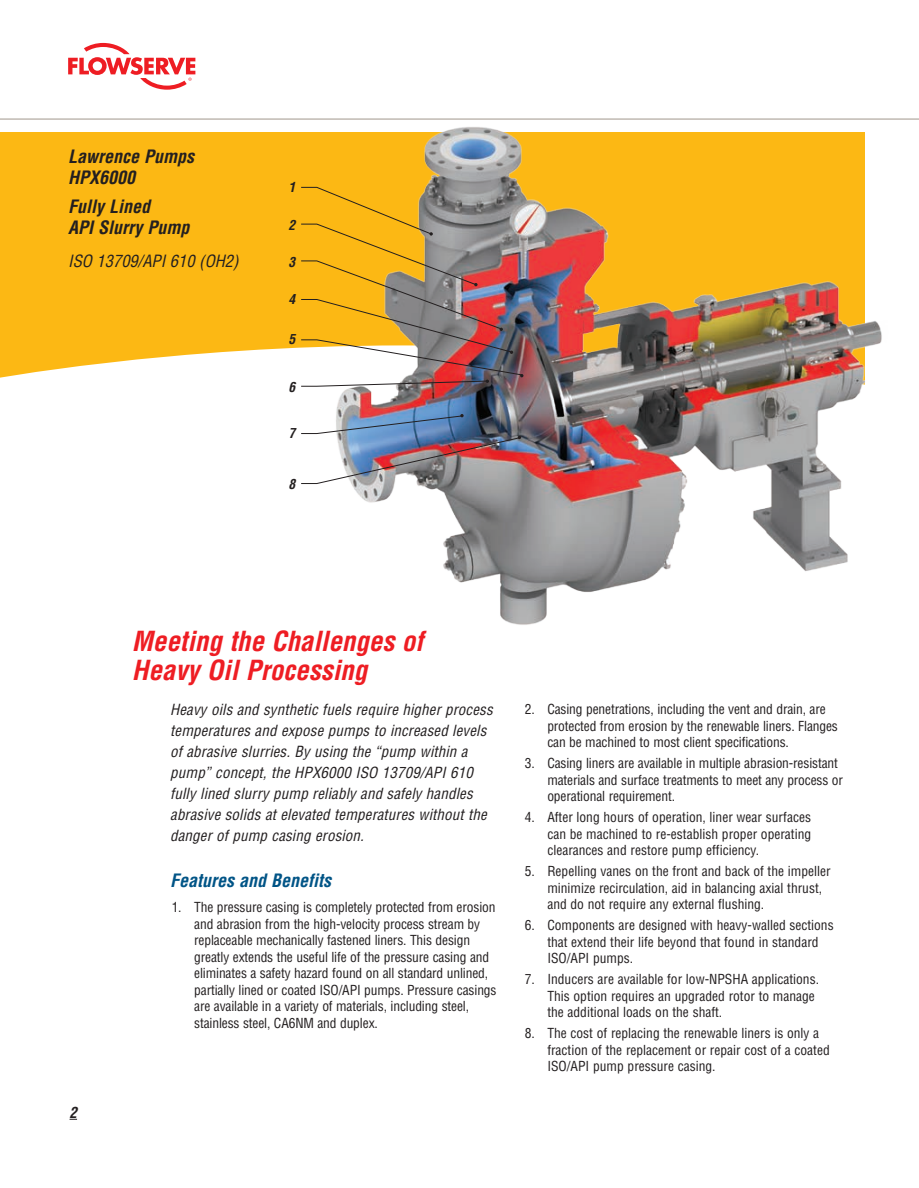
<style>
.page{position:relative;width:919px;height:1188px;background:#fff}
.page>*{position:absolute;margin:0;border:0;box-sizing:border-box;transform-origin:0 0}
.PB-Red_Page_Header{font:italic 700 condensed 27px/28.5px "Helvetica LT Std";color:#ee1d23}
.PB-Page_Title_White{font:italic 700 condensed 18px/21.6px "Helvetica LT Std";color:#231f20}
.PB-Sub_Header{font:italic 700 condensed 18px "Helvetica LT Std";color:#005486}
.PB-Special_Info_Whit{font:italic condensed 16.5px "Helvetica LT Std";color:#231f20}
.PB-Intro_Paragraph{font:italic condensed 15px/21px "Helvetica LT Std";letter-spacing:.01em;color:#231f20}
.t1{font:italic 700 condensed 15px "Helvetica LT Std";color:#231f20}
.t2{font:condensed 13.5px/16.5px "Helvetica LT Std";letter-spacing:-.01em;color:#231f20}
.PB-Callout_Body{font:italic 700 condensed 13.5px "Helvetica LT Std";color:#231f20}
</style>
<div class="page">
<hr style="left:0;top:119px;width:918px;height:1px;background:#a1968b">
<svg style="left:68px;top:43px;width:127px;height:47px"></svg>
<div style="left:0;top:132px;width:864px;height:258px;background:#fcb814"></div>
<svg style="left:0;top:347px;width:325px;height:43px;fill:#fff"></svg>
<img style="left:325px;top:118px;width:568px;height:507px">
<img style="left:300px;top:187px;width:223px;height:200px">
<img style="left:301px;top:414px;width:220px;height:70px">
<p class="PB-Page_Title_White" style="left:68px;top:146px;width:127px">Lawrence Pumps<br>HPX6000</p>
<p class="PB-Page_Title_White" style="left:68px;top:196px;width:123px">Fully Lined<br>API Slurry Pump</p>
<p class="PB-Special_Info_Whit" style="left:68px;top:250px;width:172px">ISO 13709/API 610 (OH2)</p>
<p class="PB-Callout_Body" style="left:288px;top:179px;width:8px">1</p>
<p class="PB-Callout_Body" style="left:288px;top:217px;width:8px">2</p>
<p class="PB-Callout_Body" style="left:288px;top:253px;width:8px">3</p>
<p class="PB-Callout_Body" style="left:288px;top:291px;width:8px">4</p>
<p class="PB-Callout_Body" style="left:288px;top:330px;width:8px">5</p>
<p class="PB-Callout_Body" style="left:288px;top:378px;width:8px">6</p>
<p class="PB-Callout_Body" style="left:288px;top:424px;width:8px">7</p>
<p class="PB-Callout_Body" style="left:288px;top:475px;width:8px">8</p>
<p class="t1" style="left:70px;top:1103px;width:9px">2</p>
<p class="PB-Red_Page_Header" style="left:132px;top:627px;width:292px">Meeting the Challenges of<br>Heavy Oil Processing</p>
<p class="PB-Intro_Paragraph" style="left:170px;top:699px;width:324px">Heavy oils and synthetic fuels require higher process temperatures and expose pumps to increased levels of abrasive slurries. By using the “pump within a pump” concept, the HPX6000 ISO 13709/API 610 fully lined slurry pump reliably and safely handles abrasive solids at elevated temperatures without the danger of pump casing erosion.</p>
<p class="PB-Sub_Header" style="left:170px;top:869px;width:162px">Features and Benefits</p>
<p class="t2" style="left:194px;top:899px;width:304px;text-indent:-23px">1. The pressure casing is completely protected from erosion and abrasion from the high-velocity process stream by replaceable mechanically fastened liners. This design greatly extends the useful life of the pressure casing and eliminates a safety hazard found on all standard unlined, partially lined or coated ISO/API pumps. Pressure casings are available in a variety of materials, including steel, stainless steel, CA6NM and duplex.</p>
<p class="t2" style="left:547px;top:701px;width:292px;text-indent:-22px">2. Casing penetrations, including the vent and drain, are protected from erosion by the renewable liners. Flanges can be machined to most client specifications.</p>
<p class="t2" style="left:547px;top:755px;width:297px;text-indent:-22px">3. Casing liners are available in multiple abrasion-resistant materials and surface treatments to meet any process or operational requirement.</p>
<p class="t2" style="left:547px;top:809px;width:265px;text-align:justify;text-indent:-22px">4. After long hours of operation, liner wear surfaces can be machined to re-establish proper operating clearances and restore pump efficiency.</p>
<p class="t2" style="left:547px;top:863px;width:285px;text-indent:-22px">5. Repelling vanes on the front and back of the impeller minimize recirculation, aid in balancing axial thrust, and do not require any external flushing.</p>
<p class="t2" style="left:547px;top:917px;width:288px;text-indent:-22px">6. Components are designed with heavy-walled sections that extend their life beyond that found in standard<br>ISO/API pumps.</p>
<p class="t2" style="left:547px;top:971px;width:273px;text-indent:-22px">7. Inducers are available for low-NPSHA applications.<br>This option requires an upgraded rotor to manage the additional loads on the shaft.</p>
<p class="t2" style="left:547px;top:1025px;width:284px;text-indent:-22px">8. The cost of replacing the renewable liners is only a fraction of the replacement or repair cost of a coated<br>ISO/API pump pressure casing.</p>
</div>
